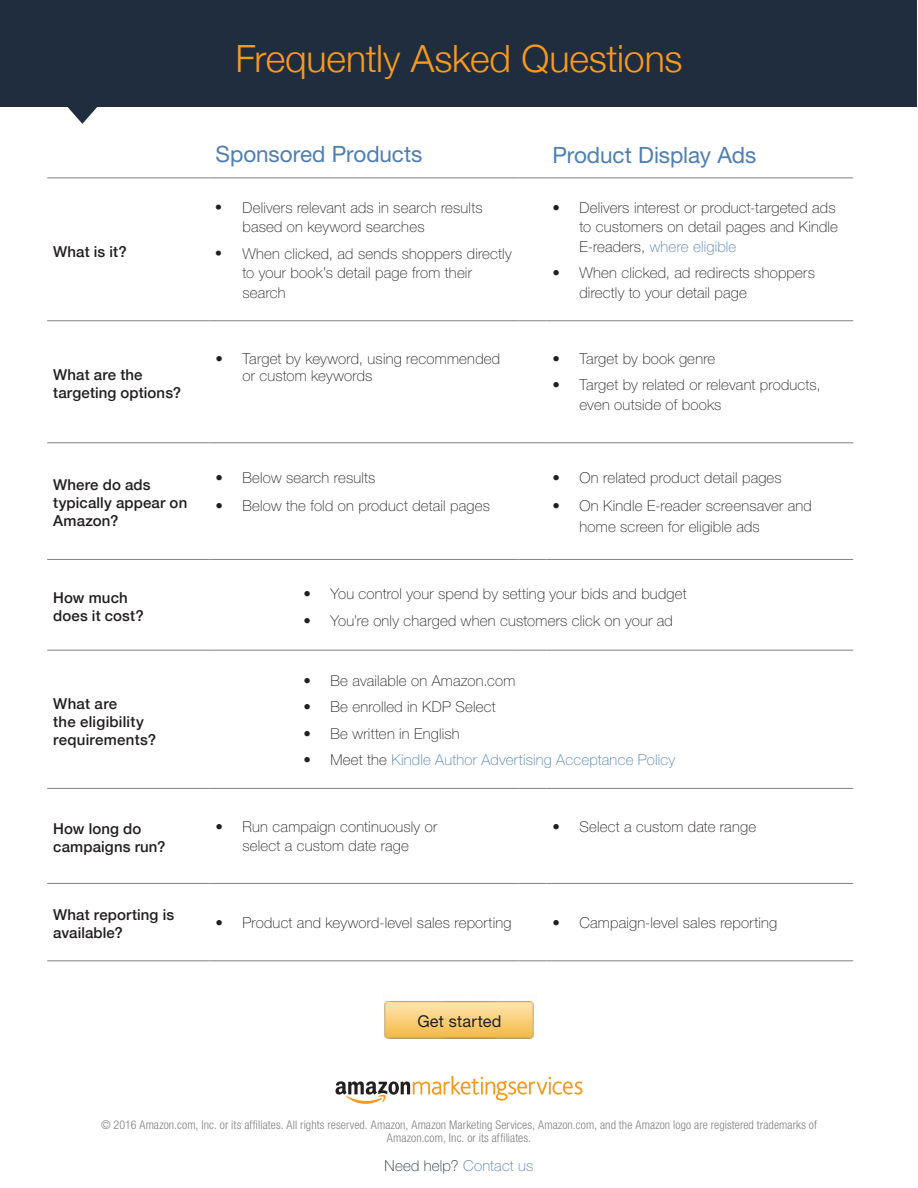
<style>
.page{position:relative;width:918px;height:1188px;background:#fff}
.page>*{position:absolute;margin:0;border:0;box-sizing:border-box;transform-origin:0 0}
.t1{font:300 37.5px "Helvetica Neue";letter-spacing:-.005em;color:#f89a1c}
.t2{font:22.5px "Helvetica Neue LT Std";color:#4e7eb3}
.t3{font:22.5px "Helvetica Neue";letter-spacing:-.005em;color:#4e7eb3}
.t4{font:16.2px "Helvetica Neue";letter-spacing:.015em;color:#231f20}
.t5{font:100 15px/19.5px "Helvetica Neue";letter-spacing:.015em;color:#231f20}
.t6{font:500 15px/18px "Helvetica Neue";letter-spacing:.01em;color:#231f20}
.t7{font:100 15px "Helvetica Neue";letter-spacing:.015em;color:#4e7eb3}
.t8{font:100 15px "Helvetica Neue";letter-spacing:.015em;color:#202d3e}
.t9{font:300 condensed 12px/13.5px "Helvetica Neue";letter-spacing:.01em;color:#808080;text-align:center}
.s1{font-family:"Times";font-weight:400;font-size:18px}
.s2{color:#4e7eb3}
.s3{color:#231f20}
</style>
<div class="page">
<div style="left:1px;top:0;width:916px;height:106px;background:#202d3e"></div>
<svg style="left:63px;top:106px;width:39px;height:18px"></svg>
<hr style="left:47px;top:178px;width:163px;height:1px;background:#808080">
<hr style="left:210px;top:178px;width:308px;height:1px;background:#808080">
<svg style="left:518px;top:178px;width:28px;height:1px"></svg>
<hr style="left:546px;top:178px;width:307px;height:1px;background:#808080">
<hr style="left:47px;top:320px;width:163px;height:1px;background:#808080">
<hr style="left:210px;top:320px;width:308px;height:1px;background:#808080">
<svg style="left:518px;top:320px;width:28px;height:1px"></svg>
<hr style="left:546px;top:320px;width:307px;height:1px;background:#808080">
<hr style="left:47px;top:442px;width:163px;height:1px;background:#808080">
<hr style="left:210px;top:442px;width:308px;height:1px;background:#808080">
<svg style="left:518px;top:442px;width:28px;height:1px"></svg>
<hr style="left:546px;top:442px;width:307px;height:1px;background:#808080">
<hr style="left:47px;top:559px;width:163px;height:1px;background:#808080">
<hr style="left:210px;top:559px;width:308px;height:1px;background:#808080">
<svg style="left:518px;top:559px;width:28px;height:1px"></svg>
<hr style="left:546px;top:559px;width:307px;height:1px;background:#808080">
<hr style="left:47px;top:650px;width:163px;height:1px;background:#808080">
<hr style="left:210px;top:650px;width:308px;height:1px;background:#808080">
<svg style="left:518px;top:650px;width:28px;height:1px"></svg>
<hr style="left:546px;top:650px;width:307px;height:1px;background:#808080">
<hr style="left:47px;top:788px;width:163px;height:1px;background:#808080">
<hr style="left:210px;top:788px;width:308px;height:1px;background:#808080">
<svg style="left:518px;top:788px;width:28px;height:1px"></svg>
<hr style="left:546px;top:788px;width:307px;height:1px;background:#808080">
<hr style="left:47px;top:883px;width:163px;height:1px;background:#808080">
<hr style="left:210px;top:883px;width:308px;height:1px;background:#808080">
<svg style="left:518px;top:883px;width:28px;height:1px"></svg>
<hr style="left:546px;top:883px;width:307px;height:1px;background:#808080">
<hr style="left:47px;top:960px;width:163px;height:1px;background:#808080">
<hr style="left:210px;top:960px;width:308px;height:1px;background:#808080">
<svg style="left:518px;top:960px;width:28px;height:1px"></svg>
<hr style="left:546px;top:960px;width:307px;height:1px;background:#808080">
<svg style="left:335px;top:1076px;width:248px;height:28px"></svg>
<img style="left:383px;top:1000px;width:154px;height:39px">
<h1 class="t1" style="left:235px;top:28px;width:449px">Frequently Asked Questions</h1>
<p class="t6" style="left:53px;top:241px;width:75px">What is it?</p>
<p class="t6" style="left:53px;top:365px;width:129px">What are the targeting options?</p>
<p class="t6" style="left:53px;top:475px;width:136px">Where do ads typically appear on<br>Amazon?</p>
<p class="t6" style="left:53px;top:588px;width:92px">How much does it cost?</p>
<p class="t6" style="left:53px;top:693px;width:104px">What are<br>the eligibility requirements?</p>
<h2 class="t2" style="left:216px;top:141px;width:208px">Sponsored Products</h2>
<h2 class="t3" style="left:552px;top:141px;width:205px">Product Display Ads</h2>
<p class="t5" style="left:243px;top:198px;width:242px;text-indent:-27px"><span class="s1">•</span> Delivers relevant ads in search results based on keyword searches</p>
<p class="t5" style="left:243px;top:243px;width:271px;text-indent:-27px"><span class="s1">•</span> When clicked, ad sends shoppers directly to your book’s detail page from their search</p>
<p class="t5" style="left:579px;top:198px;width:260px;text-indent:-27px">• Delivers interest or product-targeted ads to customers on detail pages and Kindle<br>E-readers, <span class="s2">where eligible</span></p>
<p class="t5" style="left:579px;top:263px;width:237px;text-indent:-27px">• When clicked, ad redirects shoppers directly to your detail page</p>
<p class="t5" style="left:243px;top:350px;width:259px;line-height:16.5px;text-indent:-27px">• Target by keyword, using recommended or custom keywords</p>
<p class="t5" style="left:552px;top:349px;width:164px">• Target by book genre</p>
<p class="t5" style="left:579px;top:375px;width:243px;text-indent:-27px">• Target by related or relevant products, even outside of books</p>
<p class="t5" style="left:216px;top:468px;width:161px">• Below search results</p>
<p class="t5" style="left:216px;top:496px;width:276px">• Below the fold on product detail pages</p>
<p class="t5" style="left:552px;top:468px;width:231px">• On related product detail pages</p>
<p class="t5" style="left:579px;top:495px;width:234px;line-height:21px;text-indent:-27px">• On Kindle E-reader screensaver and home screen for eligible ads</p>
<p class="t5" style="left:304px;top:584px;width:385px">• You control your spend by setting your bids and budget</p>
<p class="t5" style="left:304px;top:611px;width:371px">• You’re only charged when customers click on your ad</p>
<p class="t5" style="left:304px;top:671px;width:214px">• Be available on Amazon.com</p>
<p class="t5" style="left:304px;top:697px;width:194px">• Be enrolled in KDP Select</p>
<p class="t5" style="left:304px;top:724px;width:158px">• Be written in English</p>
<p class="t7" style="left:304px;top:751px;width:373px"><span class="s3">• Meet the</span> Kindle Author Advertising Acceptance Policy</p>
<p class="t6" style="left:53px;top:819px;width:114px">How long do campaigns run?</p>
<p class="t5" style="left:216px;top:817px;width:223px;text-align:center">• Run campaign continuously or select a custom date rage</p>
<p class="t5" style="left:552px;top:817px;width:205px">• Select a custom date range</p>
<p class="t6" style="left:53px;top:905px;width:123px">What reporting is available?</p>
<p class="t5" style="left:216px;top:913px;width:297px">• Product and keyword-level sales reporting</p>
<p class="t5" style="left:552px;top:913px;width:226px">• Campaign-level sales reporting</p>
<p class="t4" style="left:417px;top:1012px;width:86px">Get started</p>
<p class="t9" style="left:101px;top:1117px;width:717px">© 2016 Amazon.com, Inc. or its affiliates. All rights reserved. Amazon, Amazon Marketing Services, Amazon.com, and the Amazon logo are registered trademarks of<br>Amazon.com, Inc. or its affiliates.</p>
<p class="t8" style="left:385px;top:1157px;width:150px">Need help? <span class="s2">Contact us</span></p>
</div>
